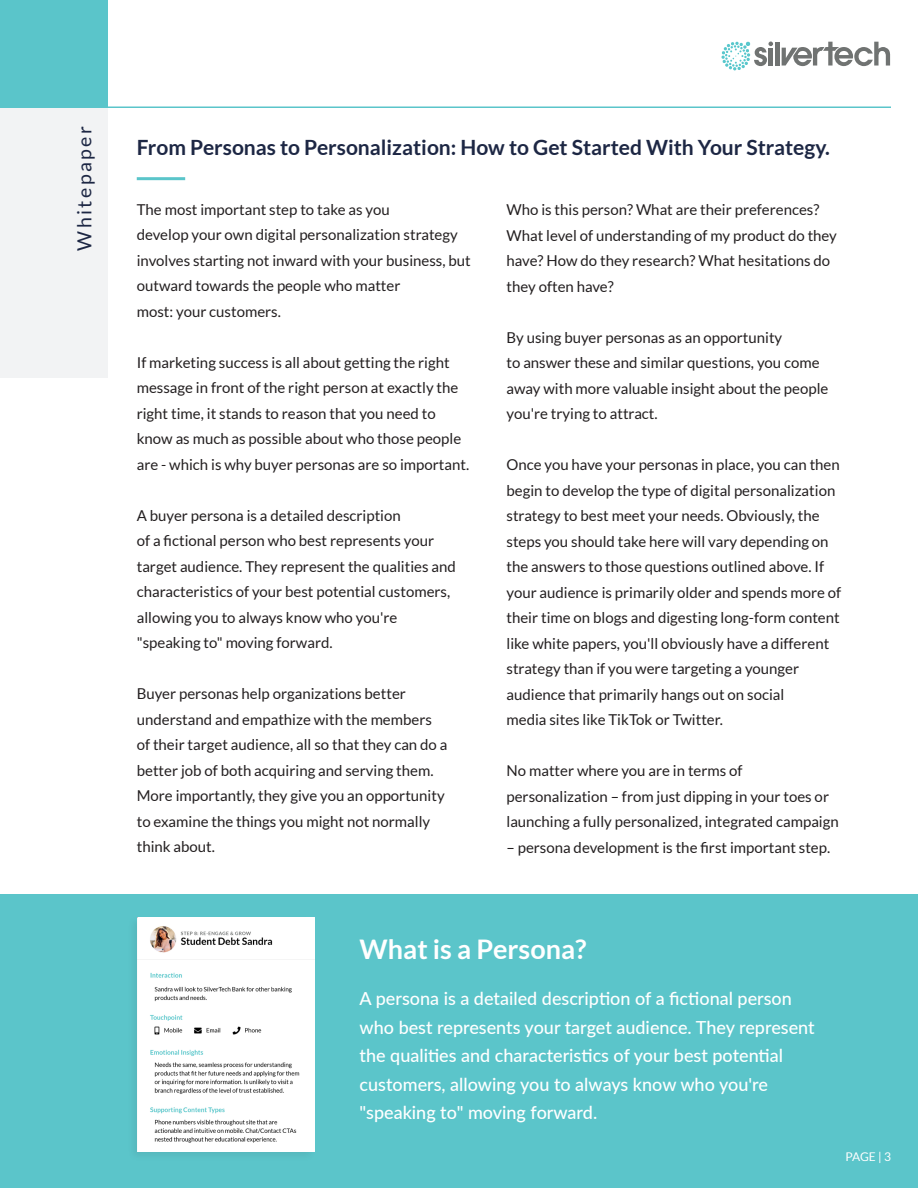
<style>
.page{position:relative;width:918px;height:1188px;background:#fff}
.page>*{position:absolute;margin:0;border:0;box-sizing:border-box;transform-origin:0 0}
.t1{font:700 27px "Lato";color:#fff}
.t2{font:700 21px "Lato";color:#1d2744}
.t3{font:19.5px "Lato";letter-spacing:.125em;color:#1d2744}
.t4{font:500 18px/28.5px "Lato";color:#fff}
.t5{font:15px/25.5px "Lato";color:#231f20}
.t6{font:12px "Lato";color:#fff}
</style>
<div class="page">
<hr style="left:775px;top:42px;width:4px;height:24px;background:#707372">
<svg style="left:782px;top:42px;width:108px;height:24px"></svg>
<svg style="left:721px;top:42px;width:52px;height:28px"></svg>
<div style="left:0;top:0;width:108px;height:108px;background:#5ac5ca"></div>
<div style="left:0;top:108px;width:108px;height:270px;background:#f2f3f4"></div>
<hr style="left:108px;top:106px;width:783px;height:2px;background:#5ac5ca">
<div style="left:0;top:894px;width:918px;height:294px;background:#5bc5ca"></div>
<hr style="left:137px;top:177px;width:48px;height:3px;background:#5ac5ca">
<div style="left:127px;top:915px;width:189px;height:248px;background:#231f20;opacity:.08"></div>
<img style="left:138px;top:918px;width:176px;height:234px">
<h3 class="t3" style="left:74px;top:251px;width:126px;rotate:-90deg">Whitepaper</h3>
<p class="t2" style="left:137px;top:135px;width:695px">From Personas to Personalization: How to Get Started With Your Strategy.</p>
<p class="t5" style="left:137px;top:196px;width:336px">The most important step to take as you<br>develop your own digital personalization strategy involves starting not inward with your business, but outward towards the people who matter<br>most: your customers.</p>
<p class="t5" style="left:137px;top:349px;width:334px">If marketing success is all about getting the right message in front of the right person at exactly the right time, it stands to reason that you need to know as much as possible about who those people are - which is why buyer personas are so important.</p>
<p class="t5" style="left:137px;top:502px;width:321px">A buyer persona is a detailed description<br>of a fictional person who best represents your target audience. They represent the qualities and characteristics of your best potential customers, allowing you to always know who you're "speaking to" moving forward.</p>
<p class="t5" style="left:137px;top:681px;width:312px">Buyer personas help organizations better understand and empathize with the members of their target audience, all so that they can do a better job of both acquiring and serving them.<br>More importantly, they give you an opportunity to examine the things you might not normally think about.</p>
<p class="t5" style="left:507px;top:197px;width:332px">Who is this person? What are their preferences?<br>What level of understanding of my product do they have? How do they research? What hesitations do they often have?</p>
<p class="t5" style="left:507px;top:325px;width:323px">By using buyer personas as an opportunity<br>to answer these and similar questions, you come away with more valuable insight about the people you're trying to attract.</p>
<p class="t5" style="left:507px;top:452px;width:336px">Once you have your personas in place, you can then begin to develop the type of digital personalization strategy to best meet your needs. Obviously, the steps you should take here will vary depending on the answers to those questions outlined above. If your audience is primarily older and spends more of their time on blogs and digesting long-form content like white papers, you'll obviously have a different strategy than if you were targeting a younger audience that primarily hangs out on social<br>media sites like TikTok or Twitter.</p>
<p class="t5" style="left:507px;top:758px;width:334px">No matter where you are in terms of personalization – from just dipping in your toes or launching a fully personalized, integrated campaign</p>
<p class="t5" style="left:507px;top:835px;width:325px">– persona development is the first important step.</p>
<p class="t1" style="left:360px;top:934px;width:228px">What is a Persona?</p>
<p class="t4" style="left:360px;top:984px;width:457px">A persona is a detailed description of a fictional person who best represents your target audience. They represent the qualities and characteristics of your best potential customers, allowing you to always know who you're "speaking to" moving forward.</p>
<p class="t6" style="left:846px;top:1150px;width:47px">PAGE | 3</p>
</div>
